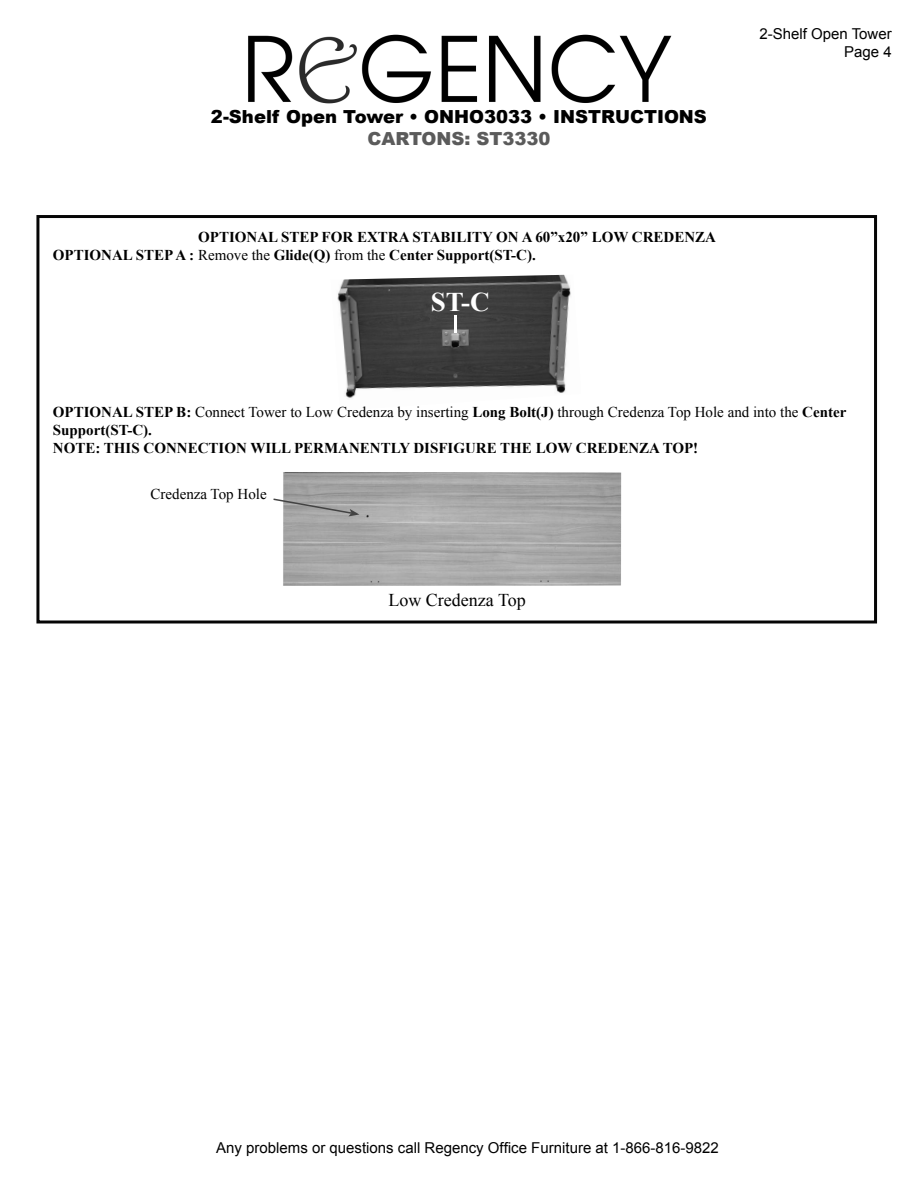
<style>
.page{position:relative;width:918px;height:1188px;background:#fff}
.page>*{position:absolute;margin:0;border:0;box-sizing:border-box;transform-origin:0 0}
.t1{font:700 27px "Times New Roman";color:#fff}
.t2{font:900 18px "Arial";color:#000}
.t3{font:18px "Times New Roman";color:#000}
.t4{font:900 18px "Arial";color:#5b5b5b}
.t5{font:700 15px/18px "Times New Roman";color:#000}
.t6{font:15px/18px "Arial";color:#000;text-align:right}
.t7{font:15px "Times New Roman";color:#000}
.s1{font-weight:400}
</style>
<div class="page">
<svg style="left:36px;top:215px;width:841px;height:409px"></svg>
<img style="left:263px;top:454px;width:375px;height:146px">
<svg style="left:273px;top:498px;width:86px;height:18px;background:#a5a5a5"></svg>
<hr style="left:454px;top:315px;width:3px;height:18px;background:#fff">
<img style="left:248px;top:34px;width:425px;height:76px">
<p class="t2" style="left:211px;top:103px;width:497px">2-Shelf Open Tower • ONHO3033 • INSTRUCTIONS</p>
<p class="t4" style="left:367px;top:125px;width:185px">CARTONS: ST3330</p>
<p class="t5" style="left:53px;top:227px;width:665px;text-indent:145px">OPTIONAL STEP FOR EXTRA STABILITY ON A 60”x20” LOW CREDENZA<br>OPTIONAL STEP A : <span class="s1">Remove the</span> Glide(Q) <span class="s1">from the</span> Center Support(ST-C).</p>
<h1 class="t1" style="left:431px;top:283px;width:61px">ST-C</h1>
<p class="t6" style="left:760px;top:25px;width:134px">2-Shelf Open Tower<br>Page 4</p>
<p class="t5" style="left:53px;top:403px;width:795px">OPTIONAL STEP B: <span class="s1">Connect Tower to Low Credenza by inserting</span> Long Bolt(J) <span class="s1">through Credenza Top Hole and into the</span> Center<br>Support(ST-C).<br>NOTE: THIS CONNECTION WILL PERMANENTLY DISFIGURE THE LOW CREDENZA TOP!</p>
<p class="t7" style="left:151px;top:484px;width:118px">Credenza Top Hole</p>
<p class="t3" style="left:388px;top:588px;width:139px">Low Credenza Top</p>
<p class="t6" style="left:216px;top:1139px;width:504px">Any problems or questions call Regency Office Furniture at 1-866-816-9822</p>
</div>
